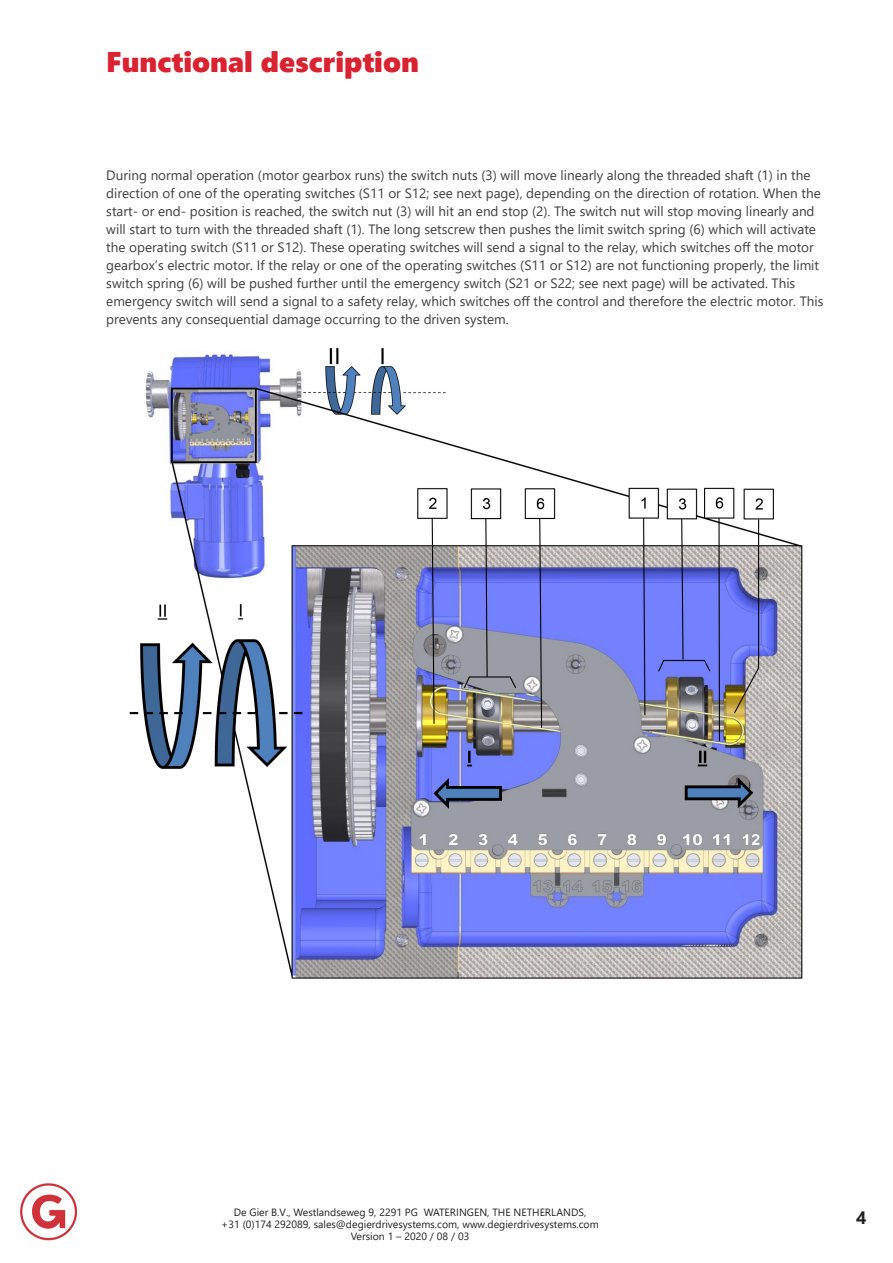
<style>
.page{position:relative;width:893px;height:1263px;background:#fff}
.page>*{position:absolute;margin:0;border:0;box-sizing:border-box;transform-origin:0 0}
.Kop{font:28.5px "Segoe UI Black";color:#db2230}
.t1{font:700 18px "Segoe UI";color:#231f20}
.Tekst{font:13.5px/18px "Segoe UI";color:#3e3e3f}
.t2{font:10.5px/12px "Segoe UI";color:#231f20;text-align:center}
</style>
<div class="page">
<img style="left:20px;top:1184px;width:57px;height:56px">
<img style="left:129px;top:348px;width:674px;height:631px">
<p class="Kop" style="left:106px;top:41px;width:314px">Functional description</p>
<p class="Tekst" style="left:106px;top:165px;width:719px">During normal operation (motor gearbox runs) the switch nuts (3) will move linearly along the threaded shaft (1) in the direction of one of the operating switches (S11 or S12; see next page), depending on the direction of rotation. When the start- or end- position is reached, the switch nut (3) will hit an end stop (2). The switch nut will stop moving linearly and will start to turn with the threaded shaft (1). The long setscrew then pushes the limit switch spring (6) which will activate the operating switch (S11 or S12). These operating switches will send a signal to the relay, which switches off the motor gearbox’s electric motor. If the relay or one of the operating switches (S11 or S12) are not functioning properly, the limit switch spring (6) will be pushed further until the emergency switch (S21 or S22; see next page) will be activated. This emergency switch will send a signal to a safety relay, which switches off the control and therefore the electric motor. This prevents any consequential damage occurring to the driven system.</p>
<p class="t2" style="left:221px;top:1206px;width:379px">De Gier B.V., Westlandseweg 9, 2291 PG WATERINGEN, THE NETHERLANDS,<br>+31 (0)174 292089, sales@degierdrivesystems.com, www.degierdrivesystems.com<br>Version 1 – 2020 / 08 / 03</p>
<h2 class="t1" style="left:856px;top:1201px;width:12px">4</h2>
</div>
